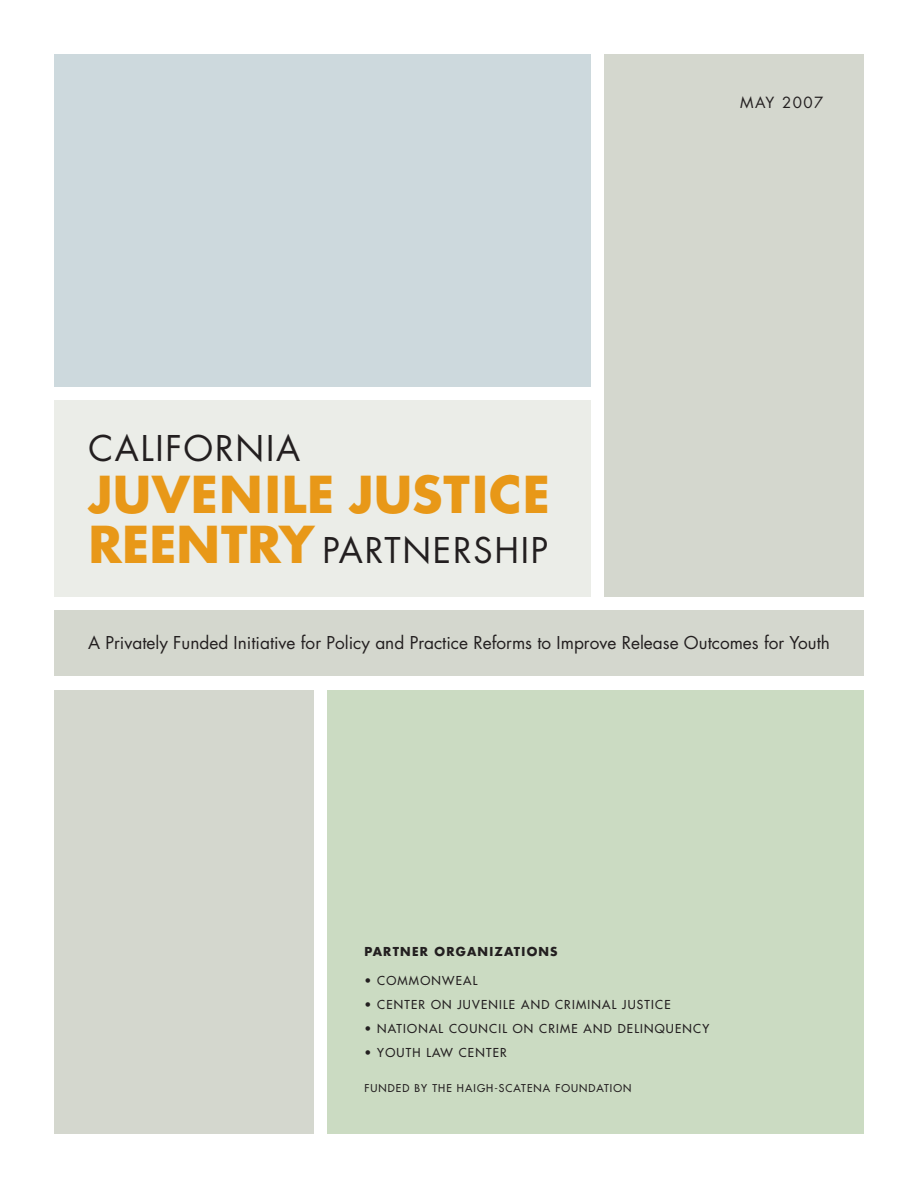
<style>
.page{position:relative;width:918px;height:1188px;background:#fff}
.page>*{position:absolute;margin:0;border:0;box-sizing:border-box;transform-origin:0 0}
.t1{font:700 49.5px "Futura";letter-spacing:.02em;color:#e89818}
.t2{font:34.5px "Futura";letter-spacing:.05em;color:#231f20}
.t3{font:17.25px "Futura";color:#231f20}
.t4{font:15px "Futura";letter-spacing:.1em;color:#231f20}
.t5{font:12px "Futura";letter-spacing:.1em;color:#231f20}
.t6{font:700 12px "Futura";letter-spacing:.1em;color:#231f20}
.t7{font:10.5px "Futura";letter-spacing:.1em;color:#231f20}
.s1{font-weight:700;font-size:49.5px;color:#e89818}
</style>
<div class="page">
<div style="left:604px;top:54px;width:260px;height:543px;background:#d4d7ce"></div>
<div style="left:54px;top:610px;width:810px;height:66px;background:#d4d7ce"></div>
<div style="left:54px;top:690px;width:260px;height:444px;background:#d4d7ce"></div>
<div style="left:54px;top:400px;width:537px;height:197px;background:#ebede8"></div>
<div style="left:54px;top:54px;width:537px;height:333px;background:#cdd9dd"></div>
<div style="left:327px;top:690px;width:537px;height:444px;background:#cbdbc2"></div>
<h2 class="t2" style="left:88px;top:426px;width:213px">CALIFORNIA</h2>
<h1 class="t1" style="left:88px;top:462px;width:463px">JUVENILE JUSTICE</h1>
<h2 class="t2" style="left:88px;top:528px;width:461px"><span class="s1">REENTRY</span> PARTNERSHIP</h2>
<p class="t4" style="left:740px;top:93px;width:85px">MAY 2007</p>
<h3 class="t3" style="left:88px;top:632px;width:743px">A Privately Funded Initiative for Policy and Practice Reforms to Improve Release Outcomes for Youth</h3>
<p class="t6" style="left:364px;top:944px;width:195px">PARTNER ORGANIZATIONS</p>
<p class="t5" style="left:364px;top:974px;width:114px">• COMMONWEAL</p>
<p class="t5" style="left:364px;top:998px;width:308px">• CENTER ON JUVENILE AND CRIMINAL JUSTICE</p>
<p class="t5" style="left:364px;top:1022px;width:346px">• NATIONAL COUNCIL ON CRIME AND DELINQUENCY</p>
<p class="t5" style="left:364px;top:1046px;width:144px">• YOUTH LAW CENTER</p>
<p class="t7" style="left:364px;top:1082px;width:268px">FUNDED BY THE HAIGH-SCATENA FOUNDATION</p>
</div>
